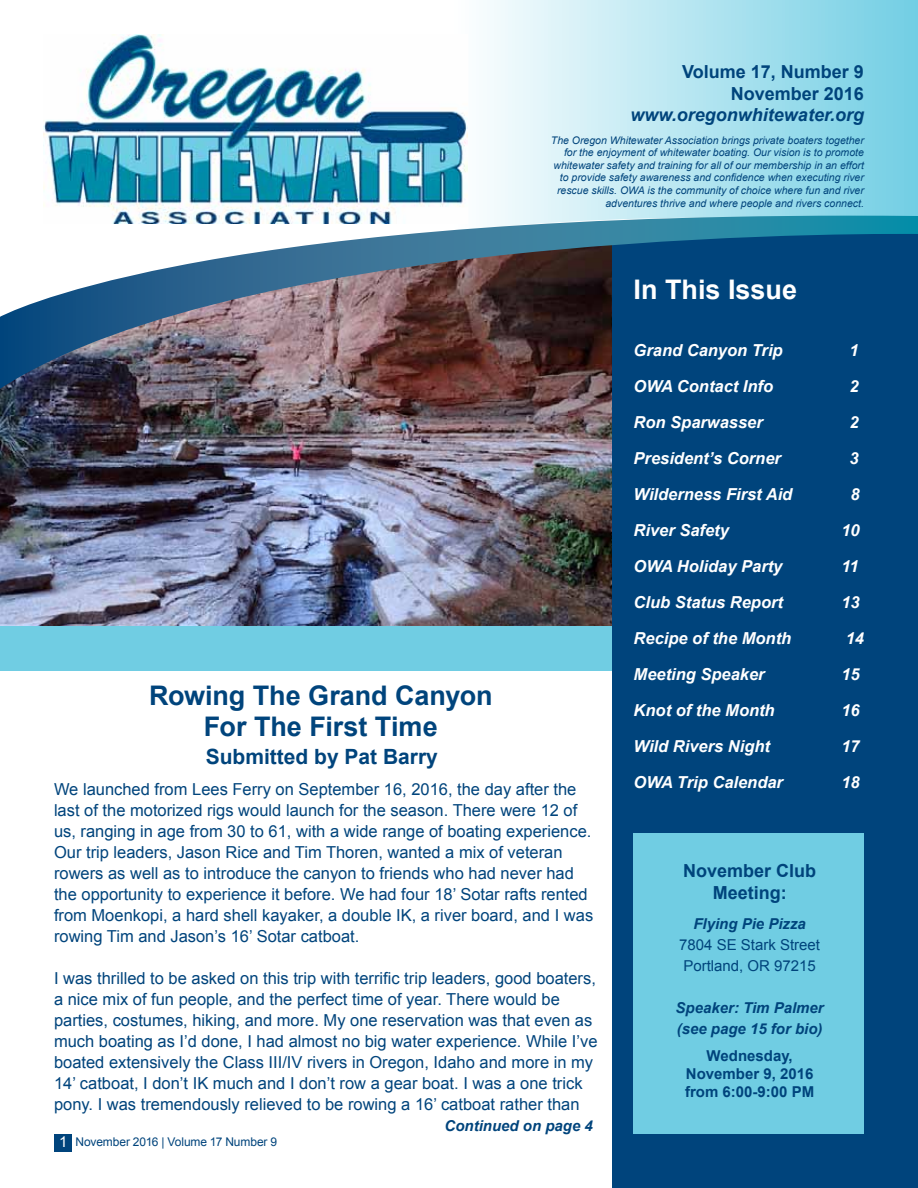
<style>
.page{position:relative;width:918px;height:1188px;background:#fff}
.page>*{position:absolute;margin:0;border:0;box-sizing:border-box;transform-origin:0 0}
.t1{font:700 27px/30.3px "Arial";letter-spacing:-.005em;color:#00447c;text-align:center}
.t2{font:700 27px "Arial";color:#fff}
.t3{font:700 21px "Arial";color:#00447c}
.t4{font:700 18px/21.6px "Arial";color:#00447c;text-align:right}
.t5{font:italic 700 18px "Arial";color:#00447c}
.t6{font:16.5px/21px "Arial";color:#00447c}
.t7{font:italic 700 16.5px "Arial";color:#fff}
.t8{font:italic 700 15px/21px "Arial";color:#00447c}
.t9{font:700 15px/18px "Arial";color:#00447c;text-align:center}
.t10{font:15px/21px "Arial";color:#00447c}
.t11{font:12px "Arial";letter-spacing:-.01em;color:#00447c}
.t12{font:italic 10.5px/12.6px "Arial";color:#00447c;text-align:right}
.s1{font-size:15px;color:#fff}
</style>
<div class="page">
<div style="left:54px;top:1134px;width:18px;height:18px;background:#00447c"></div>
<img style="left:0;top:389px;width:612px;height:237px">
<div style="left:612px;top:230px;width:306px;height:958px;background:#00447c"></div>
<svg style="left:487px;top:0;width:431px;height:216px;background:#b3e4f0"></svg>
<img style="left:0;top:216px;width:918px;height:173px">
<img style="left:43px;top:34px;width:425px;height:190px">
<div style="left:0;top:626px;width:612px;height:45px;background:#70cde3"></div>
<div style="left:634px;top:833px;width:230px;height:301px;background:#70cde3"></div>
<p class="t4" style="left:682px;top:61px;width:183px">Volume 17, Number 9<br>November 2016</p>
<p class="t5" style="left:631px;top:103px;width:235px">www.oregonwhitewater.org</p>
<p class="t12" style="left:551px;top:134px;width:315px">The Oregon Whitewater Association brings private boaters together for the enjoyment of whitewater boating. Our vision is to promote whitewater safety and training for all of our membership in an effort to provide safety awareness and confidence when executing river rescue skills. OWA is the community of choice where fun and river adventures thrive and where people and rivers connect.</p>
<h1 class="t1" style="left:149px;top:682px;width:345px">Rowing The Grand Canyon<br>For The First Time</h1>
<p class="t3" style="left:206px;top:743px;width:234px">Submitted by Pat Barry</p>
<p class="t6" style="left:54px;top:779px;width:541px">We launched from Lees Ferry on September 16, 2016, the day after the last of the motorized rigs would launch for the season. There were 12 of us, ranging in age from 30 to 61, with a wide range of boating experience.<br>Our trip leaders, Jason Rice and Tim Thoren, wanted a mix of veteran rowers as well as to introduce the canyon to friends who had never had the opportunity to experience it before. We had four 18’ Sotar rafts rented from Moenkopi, a hard shell kayaker, a double IK, a river board, and I was rowing Tim and Jason’s 16’ Sotar catboat.</p>
<p class="t6" style="left:54px;top:968px;width:545px">I was thrilled to be asked on this trip with terrific trip leaders, good boaters, a nice mix of fun people, and the perfect time of year. There would be parties, costumes, hiking, and more. My one reservation was that even as much boating as I’d done, I had almost no big water experience. While I’ve boated extensively the Class III/IV rivers in Oregon, Idaho and more in my 14’ catboat, I don’t IK much and I don’t row a gear boat. I was a one trick pony. I was tremendously relieved to be rowing a 16’ catboat rather than</p>
<p class="t11" style="left:59px;top:1134px;width:220px"><span class="s1">1</span> November 2016 | Volume 17 Number 9</p>
<p class="t8" style="left:445px;top:1115px;width:150px">Continued on page 4</p>
<h1 class="t2" style="left:634px;top:271px;width:165px">In This Issue</h1>
<p class="t7" style="left:634px;top:340px;width:151px">Grand Canyon Trip</p>
<p class="t7" style="left:850px;top:340px;width:11px">1</p>
<p class="t7" style="left:634px;top:376px;width:141px">OWA Contact Info</p>
<p class="t7" style="left:850px;top:376px;width:11px">2</p>
<p class="t7" style="left:634px;top:412px;width:131px">Ron Sparwasser</p>
<p class="t7" style="left:850px;top:412px;width:11px">2</p>
<p class="t7" style="left:634px;top:448px;width:149px">President’s Corner</p>
<p class="t7" style="left:850px;top:448px;width:11px">3</p>
<p class="t7" style="left:634px;top:484px;width:160px">Wilderness First Aid</p>
<p class="t7" style="left:851px;top:484px;width:11px">8</p>
<p class="t7" style="left:634px;top:520px;width:97px">River Safety</p>
<p class="t7" style="left:841px;top:520px;width:20px">10</p>
<p class="t7" style="left:634px;top:556px;width:150px">OWA Holiday Party</p>
<p class="t7" style="left:841px;top:556px;width:19px">11</p>
<p class="t7" style="left:634px;top:592px;width:151px">Club Status Report</p>
<p class="t7" style="left:841px;top:592px;width:20px">13</p>
<p class="t7" style="left:634px;top:628px;width:159px">Recipe of the Month</p>
<p class="t7" style="left:846px;top:628px;width:20px">14</p>
<p class="t7" style="left:634px;top:664px;width:133px">Meeting Speaker</p>
<p class="t7" style="left:841px;top:664px;width:20px">15</p>
<p class="t7" style="left:634px;top:700px;width:143px">Knot of the Month</p>
<p class="t7" style="left:841px;top:700px;width:20px">16</p>
<p class="t7" style="left:634px;top:736px;width:138px">Wild Rivers Night</p>
<p class="t7" style="left:841px;top:736px;width:20px">17</p>
<p class="t7" style="left:634px;top:772px;width:151px">OWA Trip Calendar</p>
<p class="t7" style="left:841px;top:772px;width:20px">18</p>
<p class="t4" style="left:683px;top:861px;width:135px;text-align:center">November Club<br>Meeting:</p>
<p class="t8" style="left:693px;top:914px;width:114px">Flying Pie Pizza</p>
<p class="t10" style="left:679px;top:934px;width:142px">7804 SE Stark Street<br>Portland, OR 97215</p>
<p class="t8" style="left:676px;top:998px;width:150px">Speaker: Tim Palmer (see page 15 for bio)</p>
<p class="t9" style="left:685px;top:1047px;width:131px">Wednesday,<br>November 9, 2016 from 6:00-9:00 PM</p>
</div>
